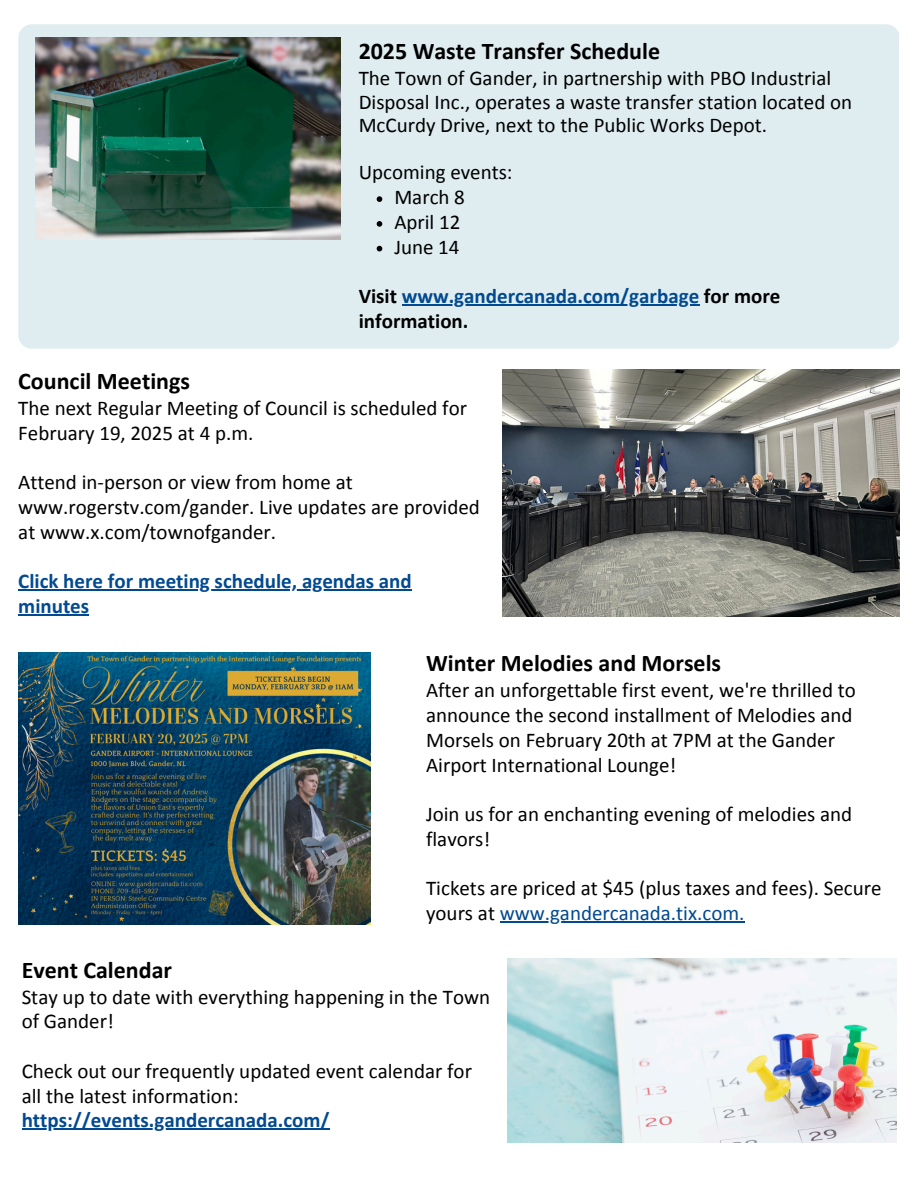
<style>
.page{position:relative;width:918px;height:1188px;background:#fff}
.page>*{position:absolute;margin:0;border:0;box-sizing:border-box;transform-origin:0 0}
.t1{font:700 24px "Calibri";color:#000}
.t2{font:21px/24.8px "Calibri";color:#000}
.t3{font:700 21px/24.8px "Calibri";color:#014991}
.t4{font:700 21px "Calibri";color:#000}
.s1{color:#000}
.s2{color:#014991}
</style>
<div class="page">
<img style="left:508px;top:959px;width:389px;height:183px">
<img style="left:502px;top:370px;width:397px;height:246px">
<hr style="left:18px;top:590px;width:394px;height:1px;background:#014991">
<hr style="left:18px;top:614px;width:71px;height:1px;background:#014991">
<div style="left:18px;top:24px;width:881px;height:325px;background:#dfedf0"></div>
<img style="left:36px;top:38px;width:305px;height:201px">
<img style="left:18px;top:652px;width:352px;height:272px">
<hr style="left:22px;top:1129px;width:308px;height:1px;background:#014991">
<svg style="left:377px;top:196px;width:5px;height:6px"></svg>
<svg style="left:377px;top:221px;width:5px;height:6px"></svg>
<svg style="left:377px;top:246px;width:5px;height:5px"></svg>
<hr style="left:402px;top:304px;width:297px;height:1px;background:#014991">
<hr style="left:500px;top:921px;width:244px;height:1px;background:#014991">
<p class="t1" style="left:359px;top:41px;width:303px">2025 Waste Transfer Schedule</p>
<p class="t2" style="left:359px;top:68px;width:495px;line-height:23.7px">The Town of Gander, in partnership with PBO Industrial<br>Disposal Inc., operates a waste transfer station located on<br>McCurdy Drive, next to the Public Works Depot.</p>
<p class="t2" style="left:359px;top:162px;width:155px">Upcoming events:</p>
<h1 class="t2" style="left:394px;top:187px;width:72px">March 8</h1>
<p class="t2" style="left:394px;top:211px;width:68px">April 12</p>
<p class="t2" style="left:394px;top:236px;width:67px">June 14</p>
<p class="t3" style="left:359px;top:286px;width:423px"><span class="s1">Visit</span> www.gandercanada.com/garbage <span class="s1">for more</span></p>
<p class="t4" style="left:359px;top:312px;width:111px">information.</p>
<p class="t1" style="left:18px;top:371px;width:173px">Council Meetings</p>
<p class="t2" style="left:18px;top:398px;width:450px">The next Regular Meeting of Council is scheduled for<br>February 19, 2025 at 4 p.m.</p>
<p class="t2" style="left:18px;top:472px;width:463px">Attend in-person or view from home at www.rogerstv.com/gander. Live updates are provided at www.x.com/townofgander.</p>
<p class="t3" style="left:18px;top:571px;width:395px">Click here for meeting schedule, agendas and minutes</p>
<p class="t1" style="left:426px;top:653px;width:297px">Winter Melodies and Morsels</p>
<p class="t2" style="left:426px;top:680px;width:431px">After an unforgettable first event, we're thrilled to announce the second installment of Melodies and Morsels on February 20th at 7PM at the Gander Airport International Lounge!</p>
<p class="t2" style="left:426px;top:803px;width:428px">Join us for an enchanting evening of melodies and flavors!</p>
<p class="t2" style="left:426px;top:878px;width:457px">Tickets are priced at $45 (plus taxes and fees). Secure yours at <span class="s2">www.gandercanada.tix.com.</span></p>
<p class="t1" style="left:22px;top:960px;width:152px">Event Calendar</p>
<p class="t2" style="left:22px;top:986px;width:470px">Stay up to date with everything happening in the Town of Gander!</p>
<p class="t2" style="left:22px;top:1060px;width:452px">Check out our frequently updated event calendar for all the latest information:</p>
<h1 class="t3" style="left:22px;top:1110px;width:309px">https://events.gandercanada.com/</h1>
</div>
